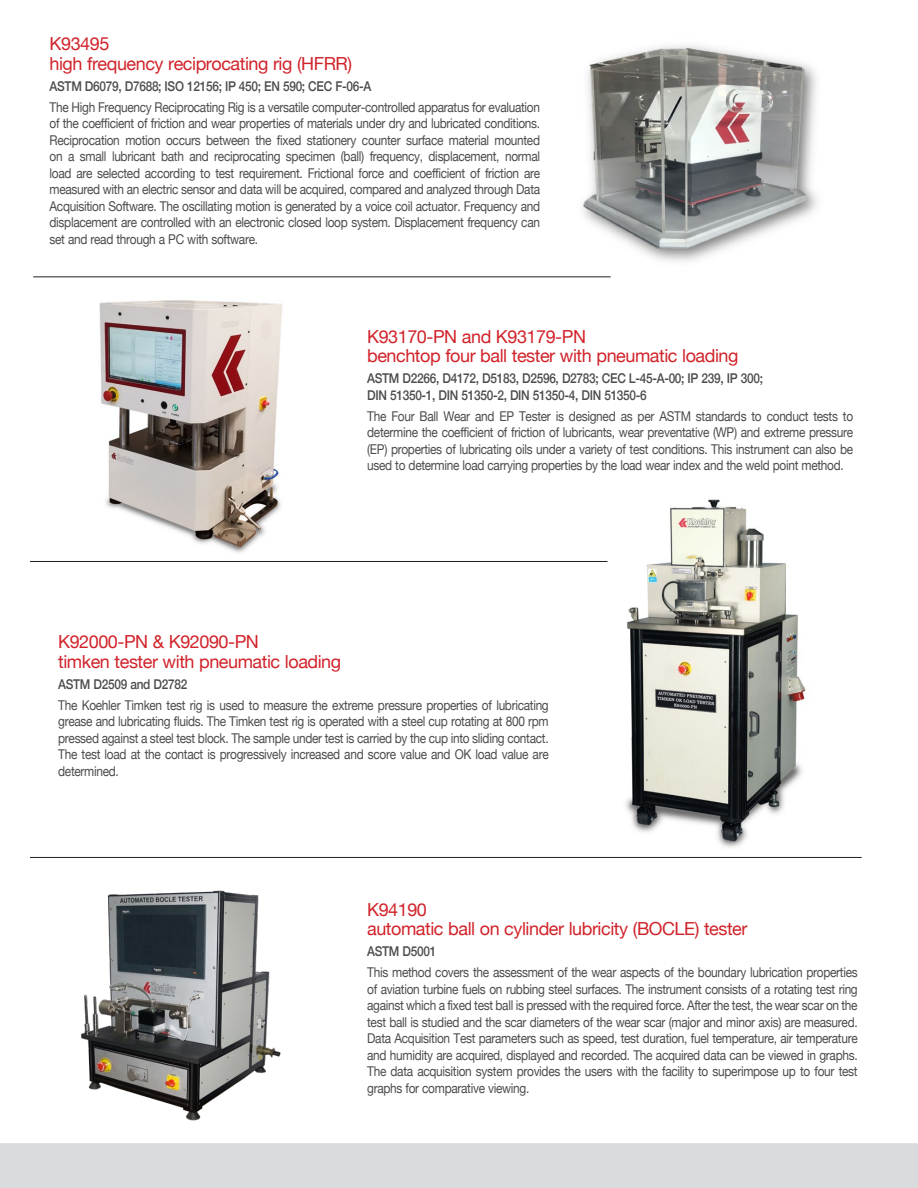
<style>
.page{position:relative;width:918px;height:1188px;background:#fff}
.page>*{position:absolute;margin:0;border:0;box-sizing:border-box;transform-origin:0 0}
.Spec_Heads{font:18px "Helvetica Neue";letter-spacing:-.025em;color:#d1232a}
.BC{font:13.5px/16.5px "Helvetica Neue";letter-spacing:-.025em;color:#4b4c4d;text-align:justify;scale:.88 1}
.BC-2{font:500 13.5px/16.5px "Helvetica Neue";letter-spacing:-.025em;color:#4b4c4d;scale:.88 1}
</style>
<div class="page">
<div style="left:0;top:1143px;width:918px;height:45px;background:#dadbdc"></div>
<hr style="left:30px;top:857px;width:832px;height:1px;background:#231f20">
<img style="left:99px;top:300px;width:184px;height:253px">
<img style="left:626px;top:499px;width:180px;height:349px">
<hr style="left:30px;top:561px;width:578px;height:1px;background:#231f20">
<img style="left:80px;top:890px;width:201px;height:231px">
<img style="left:582px;top:45px;width:235px;height:217px">
<hr style="left:33px;top:277px;width:578px;height:1px;background:#231f20">
<p class="Spec_Heads" style="left:50px;top:31px;width:61px">K93495</p>
<p class="Spec_Heads" style="left:50px;top:50px;width:304px">high frequency reciprocating rig (HFRR)</p>
<p class="BC-2" style="left:50px;top:77px;width:367px">ASTM D6079, D7688; ISO 12156; IP 450; EN 590; CEC F-06-A</p>
<p class="BC" style="left:50px;top:100px;width:559px">The High Frequency Reciprocating Rig is a versatile computer-controlled apparatus for evaluation of the coefficient of friction and wear properties of materials under dry and lubricated conditions.<br>Reciprocation motion occurs between the fixed stationery counter surface material mounted on a small lubricant bath and reciprocating specimen (ball) frequency, displacement, normal load are selected according to test requirement. Frictional force and coefficient of friction are measured with an electric sensor and data will be acquired, compared and analyzed through Data Acquisition Software. The oscillating motion is generated by a voice coil actuator. Frequency and displacement are controlled with an electronic closed loop system. Displacement frequency can set and read through a PC with software.</p>
<p class="Spec_Heads" style="left:367px;top:324px;width:220px">K93170-PN and K93179-PN</p>
<p class="Spec_Heads" style="left:367px;top:343px;width:373px">benchtop four ball tester with pneumatic loading</p>
<p class="BC-2" style="left:367px;top:369px;width:451px">ASTM D2266, D4172, D5183, D2596, D2783; CEC L-45-A-00; IP 239, IP 300;<br>DIN 51350-1, DIN 51350-2, DIN 51350-4, DIN 51350-6</p>
<p class="BC" style="left:367px;top:409px;width:554px">The Four Ball Wear and EP Tester is designed as per ASTM standards to conduct tests to determine the coefficient of friction of lubricants, wear preventative (WP) and extreme pressure (EP) properties of lubricating oils under a variety of test conditions. This instrument can also be used to determine load carrying properties by the load wear index and the weld point method.</p>
<p class="Spec_Heads" style="left:58px;top:629px;width:202px">K92000-PN &amp; K92090-PN</p>
<p class="Spec_Heads" style="left:58px;top:648px;width:285px">timken tester with pneumatic loading</p>
<p class="BC-2" style="left:58px;top:675px;width:148px">ASTM D2509 and D2782</p>
<p class="BC" style="left:58px;top:698px;width:559px">The Koehler Timken test rig is used to measure the extreme pressure properties of lubricating grease and lubricating fluids. The Timken test rig is operated with a steel cup rotating at 800 rpm pressed against a steel test block. The sample under test is carried by the cup into sliding contact.<br>The test load at the contact is progressively increased and score value and OK load value are determined.</p>
<p class="Spec_Heads" style="left:367px;top:896px;width:61px">K94190</p>
<p class="Spec_Heads" style="left:367px;top:916px;width:382px">automatic ball on cylinder lubricity (BOCLE) tester</p>
<p class="BC-2" style="left:367px;top:942px;width:80px">ASTM D5001</p>
<p class="BC" style="left:367px;top:965px;width:559px">This method covers the assessment of the wear aspects of the boundary lubrication properties of aviation turbine fuels on rubbing steel surfaces. The instrument consists of a rotating test ring against which a fixed test ball is pressed with the required force. After the test, the wear scar on the test ball is studied and the scar diameters of the wear scar (major and minor axis) are measured.<br>Data Acquisition Test parameters such as speed, test duration, fuel temperature, air temperature and humidity are acquired, displayed and recorded. The acquired data can be viewed in graphs.<br>The data acquisition system provides the users with the facility to superimpose up to four test graphs for comparative viewing.</p>
</div>
